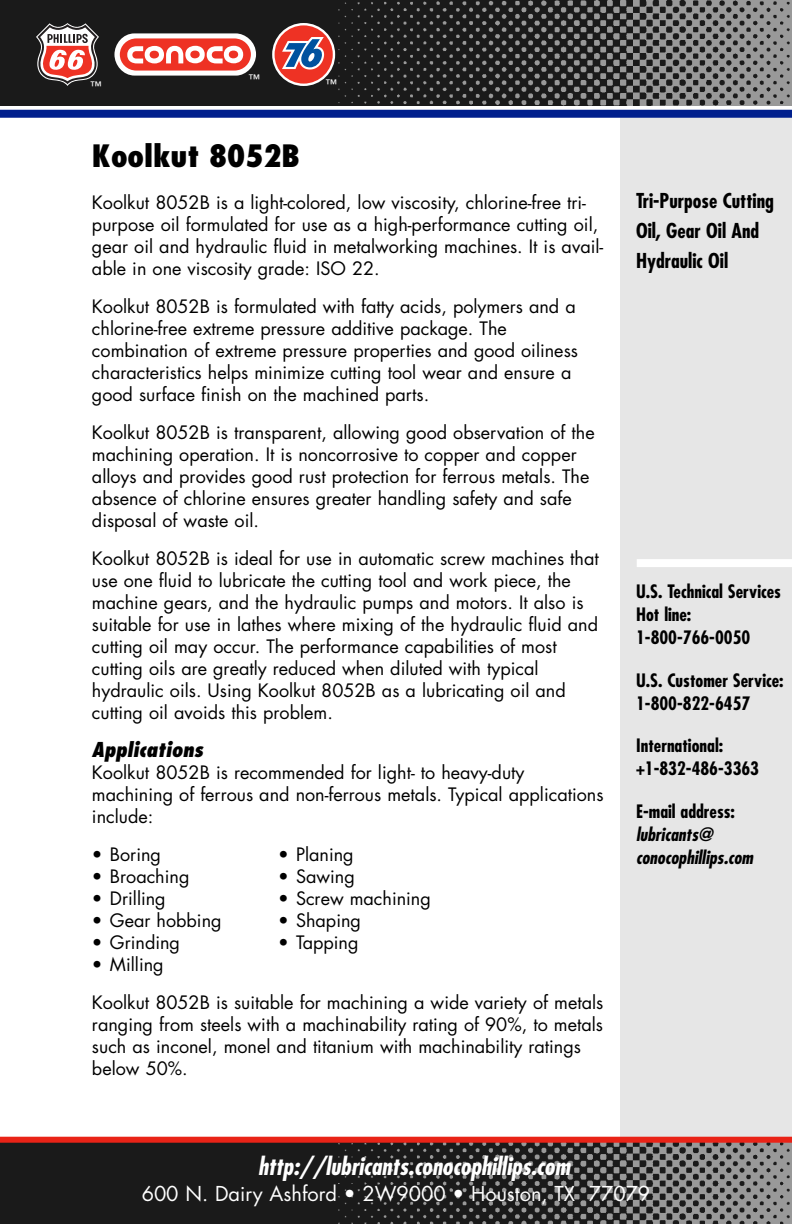
<style>
.page{position:relative;width:792px;height:1224px;background:#fff}
.page>*{position:absolute;margin:0;border:0;box-sizing:border-box;transform-origin:0 0}
.t1{font:800 condensed 30px "Futura";color:#000}
.t2{font:italic 700 condensed 24px "Futura";color:#fff}
.t3{font:700 condensed 20px/30px "Futura";color:#000}
.t4{font:20px "Futura";color:#fff}
.t5{font:italic 800 condensed 20px "Futura";color:#000}
.t6{font:18px/22px "Futura";color:#000}
.t7{font:700 condensed 18px/22.8px "Futura";color:#000}
.t8{font:italic 700 condensed 18px/22.8px "Futura";color:#000}
.t9{font:12px "Helvetica";color:#fff}
</style>
<div class="page">
<div style="left:620px;top:111px;width:172px;height:1026px;background:#e6e6e6"></div>
<div style="left:0;top:0;width:792px;height:106px;background:#1a1a1a"></div>
<img style="left:256px;top:0;width:536px;height:106px">
<div style="left:637px;top:559px;width:155px;height:8px;background:#fff"></div>
<div style="left:0;top:1142px;width:792px;height:82px;background:#1a1a1a"></div>
<img style="left:338px;top:1143px;width:454px;height:81px">
<div style="left:0;top:110px;width:792px;height:8px;background:#001f8d"></div>
<div style="left:0;top:1137px;width:792px;height:6px;background:#e92317"></div>
<svg style="left:114px;top:33px;width:142px;height:43px"></svg>
<svg style="left:36px;top:23px;width:63px;height:63px"></svg>
<div style="left:272px;top:23px;width:63px;height:63px;border:5px solid #fff;border-radius:50%"></div>
<div style="left:275px;top:25px;width:58px;height:59px;background:#ee3224;border-radius:50%"></div>
<svg style="left:282px;top:37px;width:42px;height:33px"></svg>
<p class="t9" style="left:90px;top:81px;width:13px">™</p>
<p class="t9" style="left:248px;top:74px;width:13px">™</p>
<h1 class="t1" style="left:92px;top:143px;width:209px">Koolkut 8052B</h1>
<p class="t9" style="left:326px;top:80px;width:13px">™</p>
<p class="t6" style="left:92px;top:193px;width:513px">Koolkut 8052B is a light-colored, low viscosity, chlorine-free tri&shy;purpose oil formulated for use as a high-performance cutting oil, gear oil and hydraulic fluid in metalworking machines. It is avail&shy;able in one viscosity grade: ISO 22.</p>
<p class="t6" style="left:92px;top:297px;width:488px">Koolkut 8052B is formulated with fatty acids, polymers and a chlorine-free extreme pressure additive package. The combination of extreme pressure properties and good oiliness characteristics helps minimize cutting tool wear and ensure a good surface finish on the machined parts.</p>
<p class="t6" style="left:92px;top:423px;width:504px">Koolkut 8052B is transparent, allowing good observation of the machining operation. It is noncorrosive to copper and copper alloys and provides good rust protection for ferrous metals. The absence of chlorine ensures greater handling safety and safe disposal of waste oil.</p>
<p class="t6" style="left:92px;top:549px;width:508px">Koolkut 8052B is ideal for use in automatic screw machines that use one fluid to lubricate the cutting tool and work piece, the machine gears, and the hydraulic pumps and motors. It also is suitable for use in lathes where mixing of the hydraulic fluid and cutting oil may occur. The performance capabilities of most cutting oils are greatly reduced when diluted with typical hydraulic oils. Using Koolkut 8052B as a lubricating oil and cutting oil avoids this problem.</p>
<p class="t5" style="left:92px;top:741px;width:116px">Applications</p>
<p class="t6" style="left:92px;top:763px;width:513px">Koolkut 8052B is recommended for light- to heavy-duty machining of ferrous and non-ferrous metals. Typical applications include:</p>
<p class="t6" style="left:92px;top:845px;width:71px">• Boring</p>
<p class="t6" style="left:92px;top:867px;width:99px">• Broaching</p>
<p class="t6" style="left:92px;top:889px;width:75px">• Drilling</p>
<p class="t6" style="left:92px;top:911px;width:131px">• Gear hobbing</p>
<p class="t6" style="left:92px;top:933px;width:90px">• Grinding</p>
<p class="t6" style="left:92px;top:947px;width:513px;line-height:38px">• Milling<br>Koolkut 8052B is suitable for machining a wide variety of metals</p>
<p class="t6" style="left:92px;top:1015px;width:513px">ranging from steels with a machinability rating of 90%, to metals such as inconel, monel and titanium with machinability ratings below 50%.</p>
<p class="t6" style="left:278px;top:845px;width:77px">• Planing</p>
<p class="t6" style="left:278px;top:867px;width:78px">• Sawing</p>
<p class="t6" style="left:278px;top:889px;width:154px">• Screw machining</p>
<p class="t6" style="left:278px;top:911px;width:84px">• Shaping</p>
<p class="t6" style="left:278px;top:933px;width:82px">• Tapping</p>
<h2 class="t2" style="left:258px;top:1155px;width:318px">http://lubricants.conocophillips.com</h2>
<p class="t3" style="left:636px;top:188px;width:139px">Tri-Purpose Cutting<br>Oil, Gear Oil And<br>Hydraulic Oil</p>
<p class="t7" style="left:636px;top:582px;width:146px">U.S. Technical Services<br>Hot line:<br>1-800-766-0050</p>
<p class="t7" style="left:636px;top:670px;width:149px">U.S. Customer Service:<br>1-800-822-6457</p>
<p class="t7" style="left:636px;top:736px;width:125px">International: +1-832-486-3363</p>
<p class="t7" style="left:636px;top:802px;width:100px">E-mail address:</p>
<p class="t8" style="left:636px;top:824px;width:121px">lubricants@ conocophillips.com</p>
<p class="t4" style="left:142px;top:1184px;width:510px">600 N. Dairy Ashford • 2W9000 • Houston, TX 77079</p>
</div>
